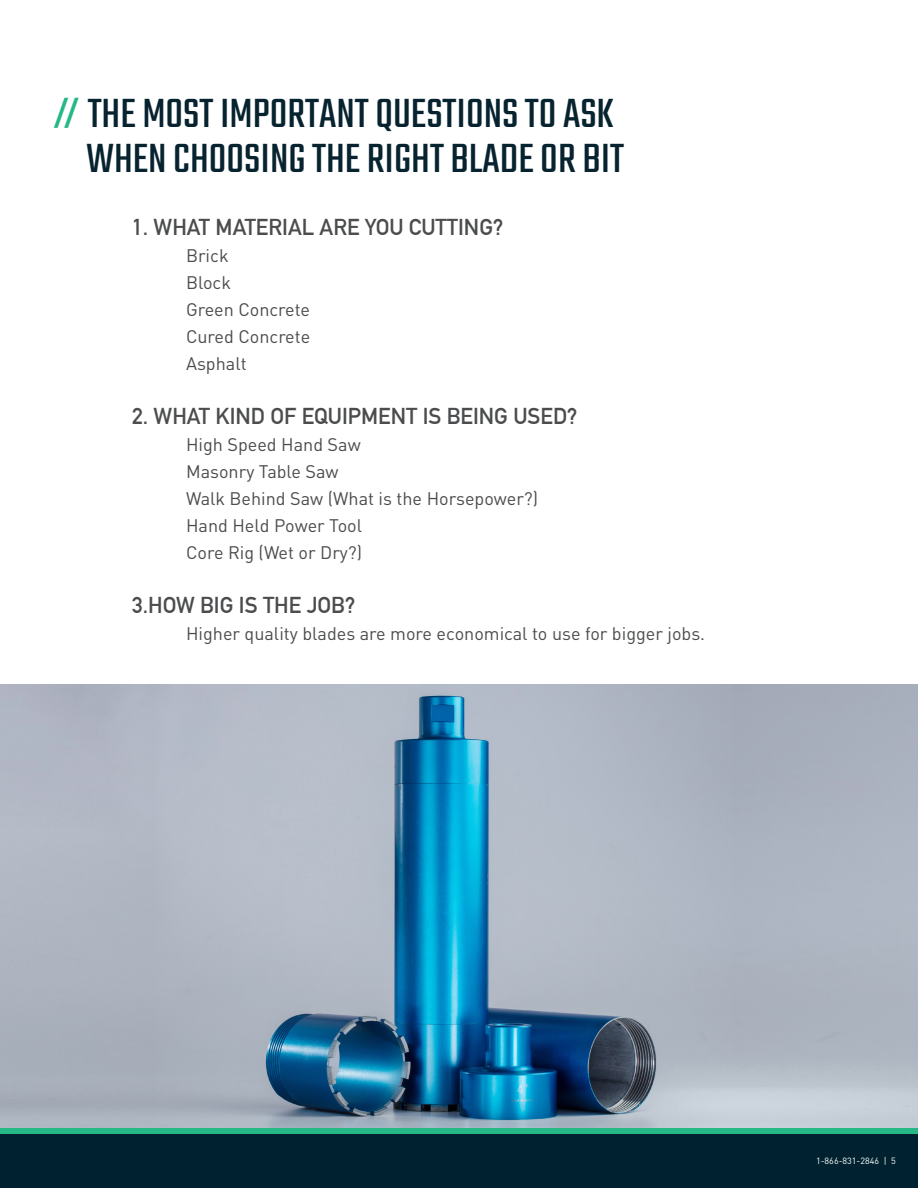
<style>
.page{position:relative;width:918px;height:1188px;background:#fff}
.page>*{position:absolute;margin:0;border:0;box-sizing:border-box;transform-origin:0 0}
.t1{font:45px "Teko";color:#07232f}
.t2{font:700 22.5px "DIN Alternate";color:#4b4c4d}
.t3{font:18px "DIN";color:#4b4c4d}
.t4{font:9px "DIN";color:#fff}
.s1{font-weight:500;font-size:37.5px;color:#26b787}
</style>
<div class="page">
<div style="left:0;top:1126px;width:918px;height:62px;background:#26b787"></div>
<div style="left:0;top:1134px;width:918px;height:54px;background:#002230"></div>
<img style="left:0;top:685px;width:918px;height:442px">
<p class="t1" style="left:54px;top:88px;width:561px"><span class="s1">//</span> THE MOST IMPORTANT QUESTIONS TO ASK</p>
<p class="t1" style="left:87px;top:133px;width:539px">WHEN CHOOSING THE RIGHT BLADE OR BIT</p>
<p class="t2" style="left:132px;top:210px;width:373px">1. WHAT MATERIAL ARE YOU CUTTING?</p>
<p class="t3" style="left:186px;top:244px;width:44px">Brick</p>
<p class="t3" style="left:186px;top:271px;width:47px">Block</p>
<p class="t3" style="left:186px;top:298px;width:126px">Green Concrete</p>
<p class="t3" style="left:186px;top:325px;width:126px">Cured Concrete</p>
<p class="t3" style="left:186px;top:352px;width:62px">Asphalt</p>
<p class="t2" style="left:132px;top:399px;width:447px">2. WHAT KIND OF EQUIPMENT IS BEING USED?</p>
<p class="t3" style="left:186px;top:433px;width:176px">High Speed Hand Saw</p>
<p class="t3" style="left:186px;top:460px;width:154px">Masonry Table Saw</p>
<p class="t3" style="left:186px;top:487px;width:354px">Walk Behind Saw (What is the Horsepower?)</p>
<p class="t3" style="left:186px;top:514px;width:178px">Hand Held Power Tool</p>
<p class="t3" style="left:186px;top:541px;width:178px">Core Rig (Wet or Dry?)</p>
<p class="t2" style="left:132px;top:588px;width:225px">3.HOW BIG IS THE JOB?</p>
<p class="t3" style="left:186px;top:622px;width:521px">Higher quality blades are more economical to use for bigger jobs.</p>
<p class="t4" style="left:816px;top:1156px;width:81px">1-866-831-2846 | 5</p>
</div>
